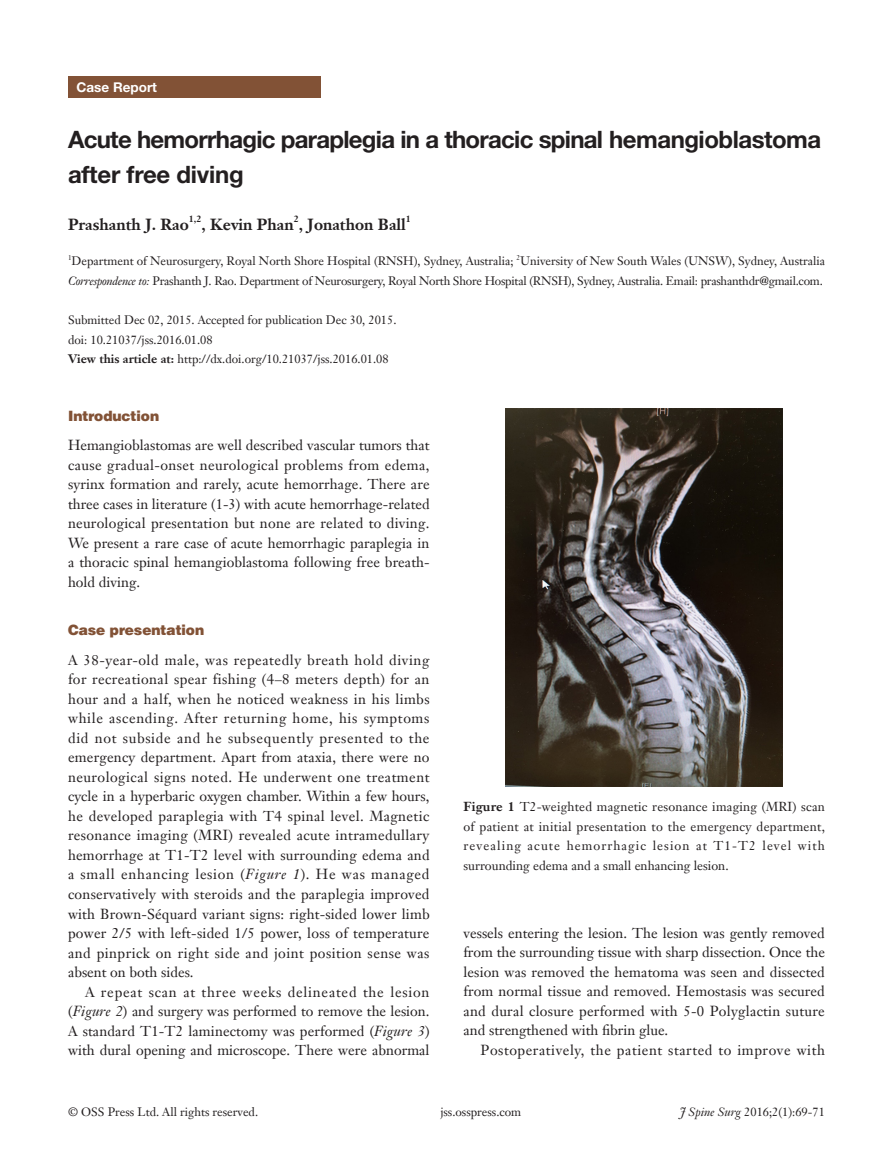
<style>
.page{position:relative;width:893px;height:1170px;background:#fff}
.page>*{position:absolute;margin:0;border:0;box-sizing:border-box;transform-origin:0 0}
.文题{font:700 24px/34.5px "Helvetica Neue LT Pro";letter-spacing:-.03em;color:#231f20}
.作者{font:700 15.75px "Janson Text LT";color:#231f20}
.t1{font:14.25px/19.5px "Janson Text LT";letter-spacing:.005em;color:#231f20;text-align:justify}
.t2{font:14.25px "Janson Text LT";letter-spacing:.04em;color:#231f20}
.一级标题下沉{font:900 14.25px "Helvetica";color:#825236}
.一级标题正{font:900 14.25px "Helvetica";color:#825236}
.t3{font:700 13.5px "Helvetica Neue LT Pro";color:#fff}
.二级标题下沉{font:12.75px/19.5px "Janson Text LT";color:#231f20;text-align:justify}
.t4{font:12px "Janson Text LT";color:#231f20}
.t5{font:12px "Janson Text LT";letter-spacing:-.02em;color:#231f20}
.作者-2{font:700 9.15px "Janson Text LT";color:#231f20}
.t6{font:7.05px "Janson Text LT";color:#231f20}
.s1{font-style:italic}
.s2{font-weight:700}
</style>
<div class="page">
<div style="left:68px;top:77px;width:252px;height:21px;background:#825236"></div>
<img style="left:506px;top:409px;width:276px;height:377px">
<p class="t3" style="left:77px;top:79px;width:82px">Case Report</p>
<p class="文题" style="left:68px;top:122px;width:755px">Acute hemorrhagic paraplegia in a thoracic spinal hemangioblastoma after free diving</p>
<p class="作者" style="left:68px;top:214px;width:122px">Prashanth J. Rao</p>
<p class="作者-2" style="left:189px;top:213px;width:14px">1,2</p>
<p class="作者" style="left:202px;top:214px;width:206px">, Kevin Phan , Jonathon Ball</p>
<p class="作者-2" style="left:294px;top:213px;width:7px">2</p>
<p class="作者-2" style="left:406px;top:213px;width:7px">1</p>
<p class="t6" style="left:68px;top:253px;width:5px">1</p>
<p class="t4" style="left:72px;top:254px;width:443px">Department of Neurosurgery, Royal North Shore Hospital (RNSH), Sydney, Australia;</p>
<p class="t6" style="left:516px;top:253px;width:5px">2</p>
<p class="t4" style="left:520px;top:254px;width:306px">University of New South Wales (UNSW), Sydney, Australia</p>
<p class="t5" style="left:68px;top:273px;width:756px"><span class="s1">Correspondence to:</span> Prashanth J. Rao. Department of Neurosurgery, Royal North Shore Hospital (RNSH), Sydney, Australia. Email: prashanthdr@gmail.com.</p>
<p class="t4" style="left:68px;top:312px;width:330px">Submitted Dec 02, 2015. Accepted for publication Dec 30, 2015.</p>
<p class="t4" style="left:68px;top:332px;width:146px">doi: 10.21037/jss.2016.01.08</p>
<p class="t4" style="left:68px;top:351px;width:322px"><span class="s2">View this article at:</span> http://dx.doi.org/10.21037/jss.2016.01.08</p>
<p class="一级标题正" style="left:68px;top:406px;width:93px">Introduction</p>
<p class="t1" style="left:68px;top:435px;width:363px">Hemangioblastomas are well described vascular tumors that cause gradual-onset neurological problems from edema, syrinx formation and rarely, acute hemorrhage. There are three cases in literature (1-3) with acute hemorrhage-related neurological presentation but none are related to diving.<br>We present a rare case of acute hemorrhagic paraplegia in a thoracic spinal hemangioblastoma following free breath&shy;hold diving.</p>
<p class="一级标题下沉" style="left:68px;top:620px;width:138px">Case presentation</p>
<p class="t1" style="left:68px;top:650px;width:363px">A 38-year-old male, was repeatedly breath hold diving for recreational spear fishing (4–8 meters depth) for an hour and a half, when he noticed weakness in his limbs while ascending. After returning home, his symptoms did not subside and he subsequently presented to the emergency department. Apart from ataxia, there were no neurological signs noted. He underwent one treatment cycle in a hyperbaric oxygen chamber. Within a few hours, he developed paraplegia with T4 spinal level. Magnetic resonance imaging (MRI) revealed acute intramedullary hemorrhage at T1-T2 level with surrounding edema and a small enhancing lesion (<span class="s1">Figure 1</span>). He was managed conservatively with steroids and the paraplegia improved with Brown-Séquard variant signs: right-sided lower limb power 2/5 with left-sided 1/5 power, loss of temperature and pinprick on right side and joint position sense was absent on both sides.</p>
<p class="t1" style="left:68px;top:981px;width:363px;text-indent:17px">A repeat scan at three weeks delineated the lesion (<span class="s1">Figure 2</span>) and surgery was performed to remove the lesion.<br>A standard T1-T2 laminectomy was performed (<span class="s1">Figure 3</span>) with dural opening and microscope. There were abnormal</p>
<p class="二级标题下沉" style="left:463px;top:796px;width:363px"><span class="s2">Figure 1</span> T2-weighted magnetic resonance imaging (MRI) scan of patient at initial presentation to the emergency department, revealing acute hemorrhagic lesion at T1-T2 level with surrounding edema and a small enhancing lesion.</p>
<p class="t1" style="left:463px;top:922px;width:363px">vessels entering the lesion. The lesion was gently removed from the surrounding tissue with sharp dissection. Once the lesion was removed the hematoma was seen and dissected from normal tissue and removed. Hemostasis was secured and dural closure performed with 5-0 Polyglactin suture and strengthened with fibrin glue.</p>
<p class="t2" style="left:480px;top:1040px;width:346px">Postoperatively, the patient started to improve with</p>
<p class="t4" style="left:68px;top:1104px;width:192px">© OSS Press Ltd. All rights reserved.</p>
<p class="t4" style="left:440px;top:1104px;width:82px">jss.osspress.com</p>
<p class="t4" style="left:680px;top:1104px;width:147px"><span class="s1">J Spine Surg</span> 2016;2(1):69-71</p>
</div>
